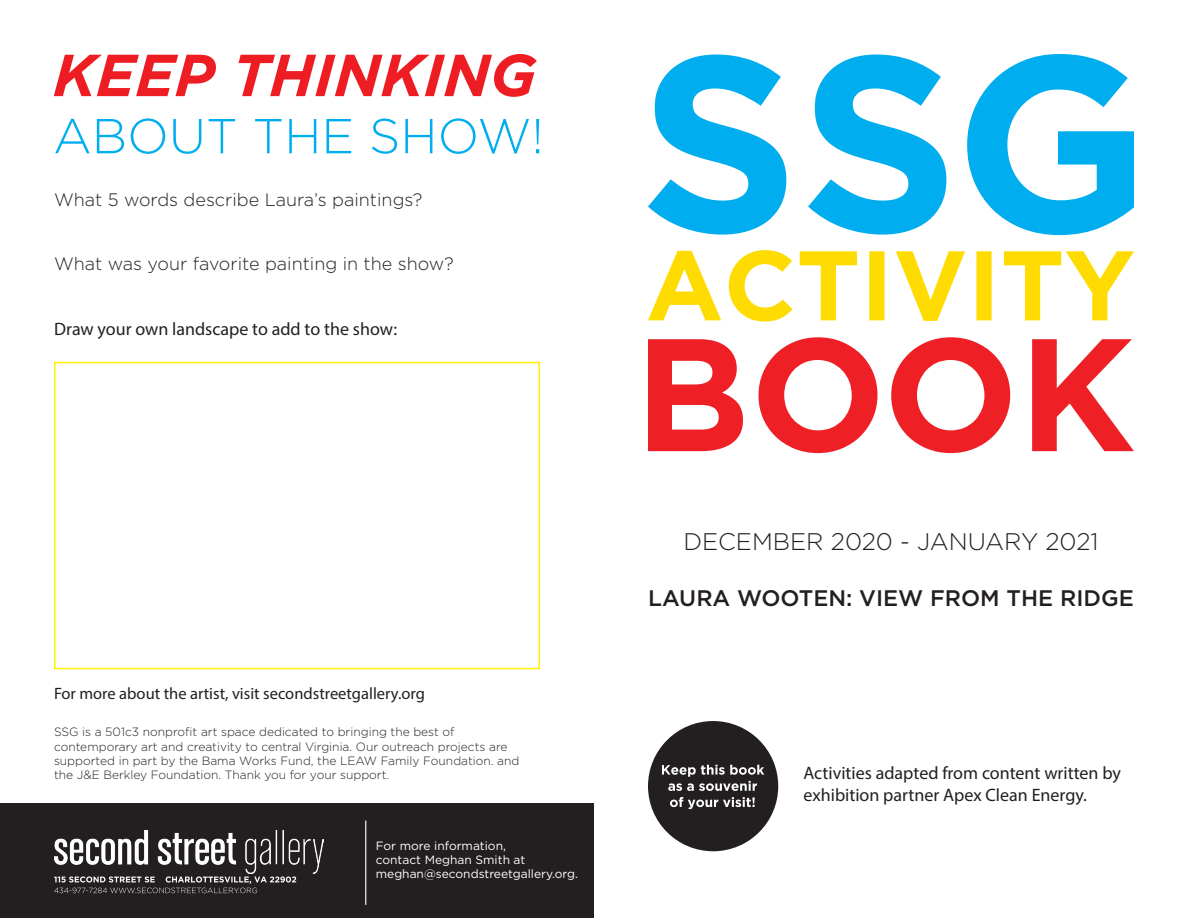
<style>
.page{position:relative;width:1188px;height:918px;background:#fff}
.page>*{position:absolute;margin:0;border:0;box-sizing:border-box;transform-origin:0 0}
.t1{font:300 24px "Gotham";color:#231f20}
.t2{font:500 22.5px "Gotham";color:#231f20}
.t3{font:18px/21.6px "Myriad Pro";color:#231f20}
.t4{font:300 18px "Gotham";color:#231f20}
.t5{font:16.5px "Myriad Pro";color:#231f20}
.t6{font:300 12px/14.4px "Gotham";color:#231f20}
.t7{font:12px "Gotham";color:#fff}
</style>
<div class="page">
<svg style="left:55px;top:118px;width:484px;height:36px"></svg>
<svg style="left:54px;top:54px;width:483px;height:43px"></svg>
<div style="left:54px;top:362px;width:486px;height:307px;border:2px solid #fff101"></div>
<svg style="left:648px;top:337px;width:486px;height:116px"></svg>
<svg style="left:648px;top:250px;width:486px;height:72px"></svg>
<svg style="left:648px;top:54px;width:486px;height:181px"></svg>
<div style="left:0;top:804px;width:594px;height:114px;background:#231f20"></div>
<img style="left:54px;top:830px;width:269px;height:43px">
<svg style="left:54px;top:876px;width:242px;height:17px"></svg>
<hr style="left:365px;top:820px;width:1px;height:85px;background:#fff">
<div style="left:648px;top:721px;width:130px;height:130px;background:#231f20;border-radius:50%"></div>
<svg style="left:670px;top:797px;width:85px;height:12px"></svg>
<svg style="left:662px;top:765px;width:102px;height:26px"></svg>
<p class="t4" style="left:54px;top:188px;width:370px">What 5 words describe Laura’s paintings?</p>
<p class="t4" style="left:54px;top:253px;width:401px">What was your favorite painting in the show?</p>
<p class="t3" style="left:54px;top:318px;width:344px">Draw your own landscape to add to the show:</p>
<p class="t5" style="left:54px;top:684px;width:373px">For more about the artist, visit secondstreetgallery.org</p>
<p class="t6" style="left:54px;top:724px;width:467px">SSG is a 501c3 nonprofit art space dedicated to bringing the best of contemporary art and creativity to central Virginia. Our outreach projects are supported in part by the Bama Works Fund, the LEAW Family Foundation. and the J&amp;E Berkley Foundation. Thank you for your support.</p>
<p class="t7" style="left:376px;top:838px;width:132px">For more information,</p>
<p class="t7" style="left:376px;top:852px;width:151px">contact Meghan Smith at</p>
<p class="t7" style="left:376px;top:866px;width:204px">meghan@secondstreetgallery.org.</p>
<p class="t1" style="left:683px;top:526px;width:417px">DECEMBER 2020 - JANUARY 2021</p>
<p class="t2" style="left:648px;top:583px;width:487px">LAURA WOOTEN: VIEW FROM THE RIDGE</p>
<p class="t3" style="left:804px;top:762px;width:319px">Activities adapted from content written by exhibition partner Apex Clean Energy.</p>
</div>
